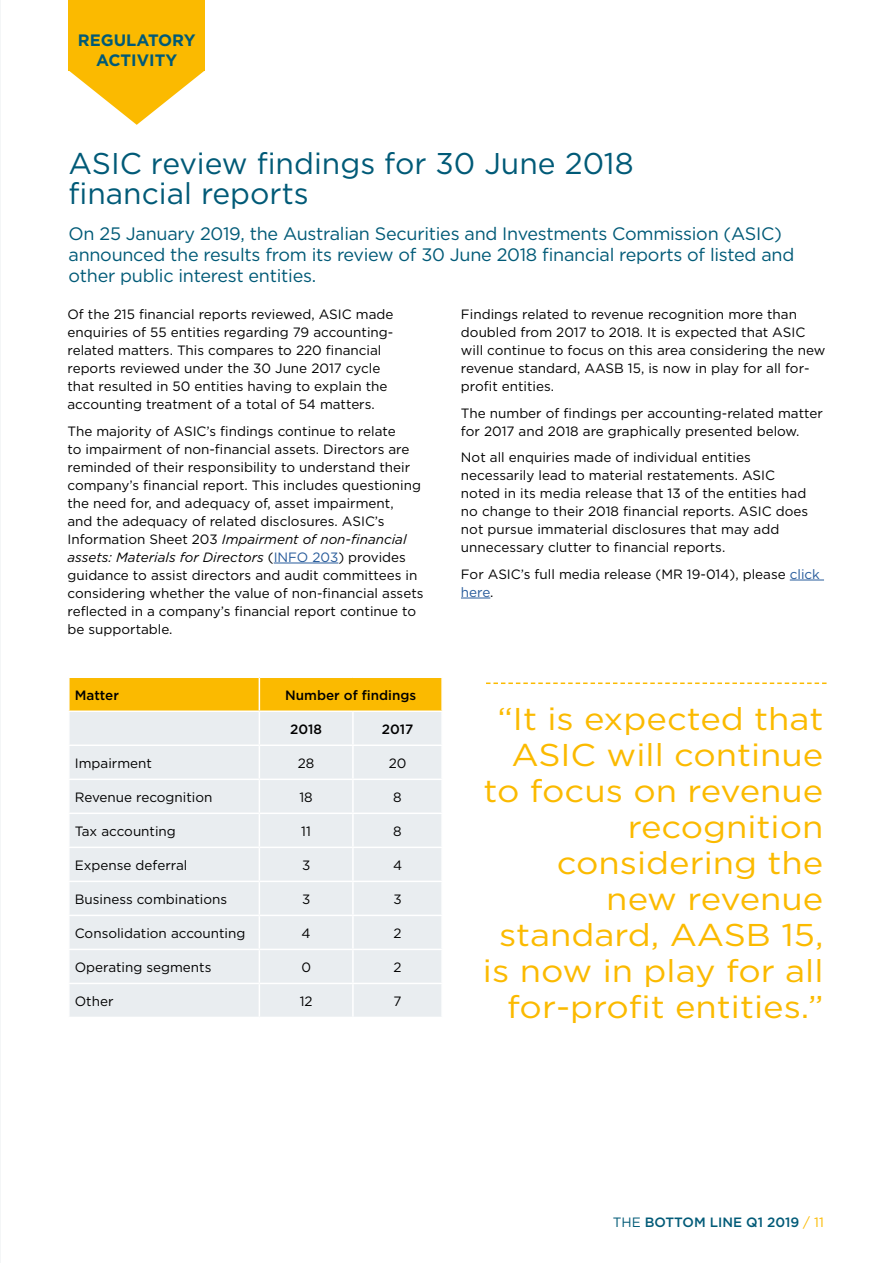
<style>
.page{position:relative;width:893px;height:1263px;background:#fff}
.page>*{position:absolute;margin:0;border:0;box-sizing:border-box;transform-origin:0 0}
.t1{font:31.5px/36px "Gotham";color:#fbba00;text-align:right;scale:1.1 1}
.t2{font:30px/30px "Gotham";color:#005a77}
.t3{font:18px/21px "Gotham";letter-spacing:-.015em;color:#005a77}
.t4{font:700 16.5px/19.5px "Gotham";color:#005a77;text-align:center}
.t5{font:13.5px/18px "Gotham";color:#000}
.t6{font:500 13.5px "Gotham";color:#000}
.t7{font:500 13.5px "Gotham";color:#005a77}
.s1{font-style:italic}
.s2{color:#275b9b}
.s3{font-weight:400}
.s4{font-weight:400;color:#fbba00}
</style>
<div class="page">
<hr style="left:0;top:0;width:1px;height:1263px;background:#c8d3da">
<hr style="left:274px;top:563px;width:64px;height:1px;background:#275b9b">
<div style="left:69px;top:0;width:136px;height:70px;background:#fbba00"></div>
<svg style="left:69px;top:70px;width:136px;height:55px"></svg>
<hr style="left:790px;top:580px;width:34px;height:1px;background:#275b9b">
<svg style="left:461px;top:598px;width:29px;height:1px"></svg>
<div style="left:70px;top:678px;width:371px;height:32px;background:#fbba00"></div>
<div style="left:70px;top:712px;width:371px;height:305px;background:#e9edf0"></div>
<hr style="left:259px;top:678px;width:1px;height:32px;background:#fff">
<hr style="left:259px;top:712px;width:1px;height:32px;background:#fff">
<hr style="left:352px;top:712px;width:2px;height:32px;background:#fff">
<hr style="left:68px;top:744px;width:191px;height:2px;background:#fff">
<hr style="left:259px;top:744px;width:94px;height:2px;background:#fff">
<hr style="left:259px;top:746px;width:1px;height:32px;background:#fff">
<hr style="left:353px;top:744px;width:90px;height:2px;background:#fff">
<hr style="left:352px;top:746px;width:2px;height:32px;background:#fff">
<hr style="left:68px;top:778px;width:191px;height:2px;background:#fff">
<hr style="left:259px;top:778px;width:94px;height:2px;background:#fff">
<hr style="left:259px;top:780px;width:1px;height:32px;background:#fff">
<hr style="left:353px;top:778px;width:90px;height:2px;background:#fff">
<hr style="left:352px;top:780px;width:2px;height:32px;background:#fff">
<hr style="left:68px;top:812px;width:191px;height:2px;background:#fff">
<hr style="left:259px;top:812px;width:94px;height:2px;background:#fff">
<hr style="left:259px;top:814px;width:1px;height:32px;background:#fff">
<hr style="left:353px;top:812px;width:90px;height:2px;background:#fff">
<hr style="left:352px;top:814px;width:2px;height:32px;background:#fff">
<hr style="left:68px;top:846px;width:191px;height:2px;background:#fff">
<hr style="left:259px;top:846px;width:94px;height:2px;background:#fff">
<hr style="left:259px;top:848px;width:1px;height:33px;background:#fff">
<hr style="left:353px;top:846px;width:90px;height:2px;background:#fff">
<hr style="left:352px;top:848px;width:2px;height:33px;background:#fff">
<hr style="left:68px;top:881px;width:191px;height:1px;background:#fff">
<hr style="left:259px;top:881px;width:94px;height:1px;background:#fff">
<hr style="left:259px;top:882px;width:1px;height:33px;background:#fff">
<hr style="left:353px;top:881px;width:90px;height:1px;background:#fff">
<hr style="left:352px;top:882px;width:2px;height:33px;background:#fff">
<hr style="left:68px;top:915px;width:191px;height:1px;background:#fff">
<hr style="left:259px;top:915px;width:94px;height:1px;background:#fff">
<hr style="left:259px;top:916px;width:1px;height:33px;background:#fff">
<hr style="left:353px;top:915px;width:90px;height:1px;background:#fff">
<hr style="left:352px;top:916px;width:2px;height:33px;background:#fff">
<hr style="left:68px;top:949px;width:191px;height:1px;background:#fff">
<hr style="left:259px;top:949px;width:94px;height:1px;background:#fff">
<hr style="left:259px;top:950px;width:1px;height:33px;background:#fff">
<hr style="left:353px;top:949px;width:90px;height:1px;background:#fff">
<hr style="left:352px;top:950px;width:2px;height:33px;background:#fff">
<hr style="left:68px;top:983px;width:191px;height:1px;background:#fff">
<hr style="left:259px;top:983px;width:94px;height:1px;background:#fff">
<hr style="left:259px;top:984px;width:1px;height:33px;background:#fff">
<hr style="left:353px;top:983px;width:90px;height:1px;background:#fff">
<hr style="left:352px;top:984px;width:2px;height:33px;background:#fff">
<svg style="left:486px;top:682px;width:340px;height:2px"></svg>
<p class="t4" style="left:78px;top:30px;width:119px">REGULATORY<br>ACTIVITY</p>
<h2 class="t2" style="left:69px;top:148px;width:567px">ASIC review findings for 30 June 2018 financial reports</h2>
<h3 class="t3" style="left:69px;top:223px;width:727px">On 25 January 2019, the Australian Securities and Investments Commission (ASIC) announced the results from its review of 30 June 2018 financial reports of listed and other public interest entities.</h3>
<p class="t5" style="left:68px;top:305px;width:327px">Of the 215 financial reports reviewed, ASIC made enquiries of 55 entities regarding 79 accounting&shy;related matters. This compares to 220 financial reports reviewed under the 30 June 2017 cycle that resulted in 50 entities having to explain the accounting treatment of a total of 54 matters.</p>
<p class="t5" style="left:68px;top:421px;width:357px">The majority of ASIC’s findings continue to relate<br>to impairment of non-financial assets. Directors are reminded of their responsibility to understand their company’s financial report. This includes questioning the need for, and adequacy of, asset impairment,<br>and the adequacy of related disclosures. ASIC’s Information Sheet 203 <span class="s1">Impairment of non-financial assets: Materials for Directors</span> (<span class="s2">INFO 203</span>) provides guidance to assist directors and audit committees in considering whether the value of non-financial assets reflected in a company’s financial report continue to be supportable.</p>
<p class="t6" style="left:75px;top:686px;width:46px">Matter</p>
<p class="t6" style="left:285px;top:686px;width:133px">Number of findings</p>
<p class="t6" style="left:290px;top:720px;width:33px">2018</p>
<p class="t6" style="left:382px;top:720px;width:33px">2017</p>
<p class="t5" style="left:75px;top:754px;width:79px">Impairment</p>
<p class="t5" style="left:298px;top:754px;width:18px">28</p>
<p class="t5" style="left:389px;top:754px;width:19px">20</p>
<p class="t5" style="left:75px;top:788px;width:139px">Revenue recognition</p>
<p class="t5" style="left:299px;top:788px;width:15px">18</p>
<p class="t5" style="left:393px;top:788px;width:10px">8</p>
<p class="t5" style="left:75px;top:822px;width:103px">Tax accounting</p>
<p class="t5" style="left:301px;top:822px;width:11px">11</p>
<p class="t5" style="left:393px;top:822px;width:10px">8</p>
<p class="t5" style="left:75px;top:856px;width:114px">Expense deferral</p>
<p class="t5" style="left:302px;top:856px;width:10px">3</p>
<p class="t5" style="left:393px;top:856px;width:11px">4</p>
<p class="t5" style="left:75px;top:890px;width:154px">Business combinations</p>
<p class="t5" style="left:302px;top:890px;width:10px">3</p>
<p class="t5" style="left:393px;top:890px;width:10px">3</p>
<p class="t5" style="left:75px;top:924px;width:172px">Consolidation accounting</p>
<p class="t5" style="left:302px;top:924px;width:11px">4</p>
<p class="t5" style="left:393px;top:924px;width:10px">2</p>
<p class="t5" style="left:75px;top:958px;width:138px">Operating segments</p>
<p class="t5" style="left:301px;top:958px;width:11px">0</p>
<p class="t5" style="left:393px;top:958px;width:10px">2</p>
<p class="t5" style="left:75px;top:992px;width:40px">Other</p>
<p class="t5" style="left:300px;top:992px;width:14px">12</p>
<p class="t5" style="left:393px;top:992px;width:10px">7</p>
<p class="t5" style="left:461px;top:305px;width:366px">Findings related to revenue recognition more than doubled from 2017 to 2018. It is expected that ASIC will continue to focus on this area considering the new revenue standard, AASB 15, is now in play for all for&shy;profit entities.</p>
<p class="t5" style="left:461px;top:403px;width:363px">The number of findings per accounting-related matter for 2017 and 2018 are graphically presented below.</p>
<p class="t5" style="left:461px;top:448px;width:349px">Not all enquiries made of individual entities necessarily lead to material restatements. ASIC noted in its media release that 13 of the entities had no change to their 2018 financial reports. ASIC does not pursue immaterial disclosures that may add unnecessary clutter to financial reports.</p>
<p class="t5" style="left:461px;top:564px;width:360px">For ASIC’s full media release (MR 19-014), please <span class="s2">click here</span>.</p>
<h1 class="t1" style="left:483px;top:700px;width:311px">“It is expected that<br>ASIC will continue to focus on revenue recognition considering the new revenue standard, AASB 15, is now in play for all for-profit entities.”</h1>
<p class="t7" style="left:613px;top:1213px;width:213px"><span class="s3">THE</span> BOTTOM LINE Q1 2019 <span class="s4">/ 11</span></p>
</div>
